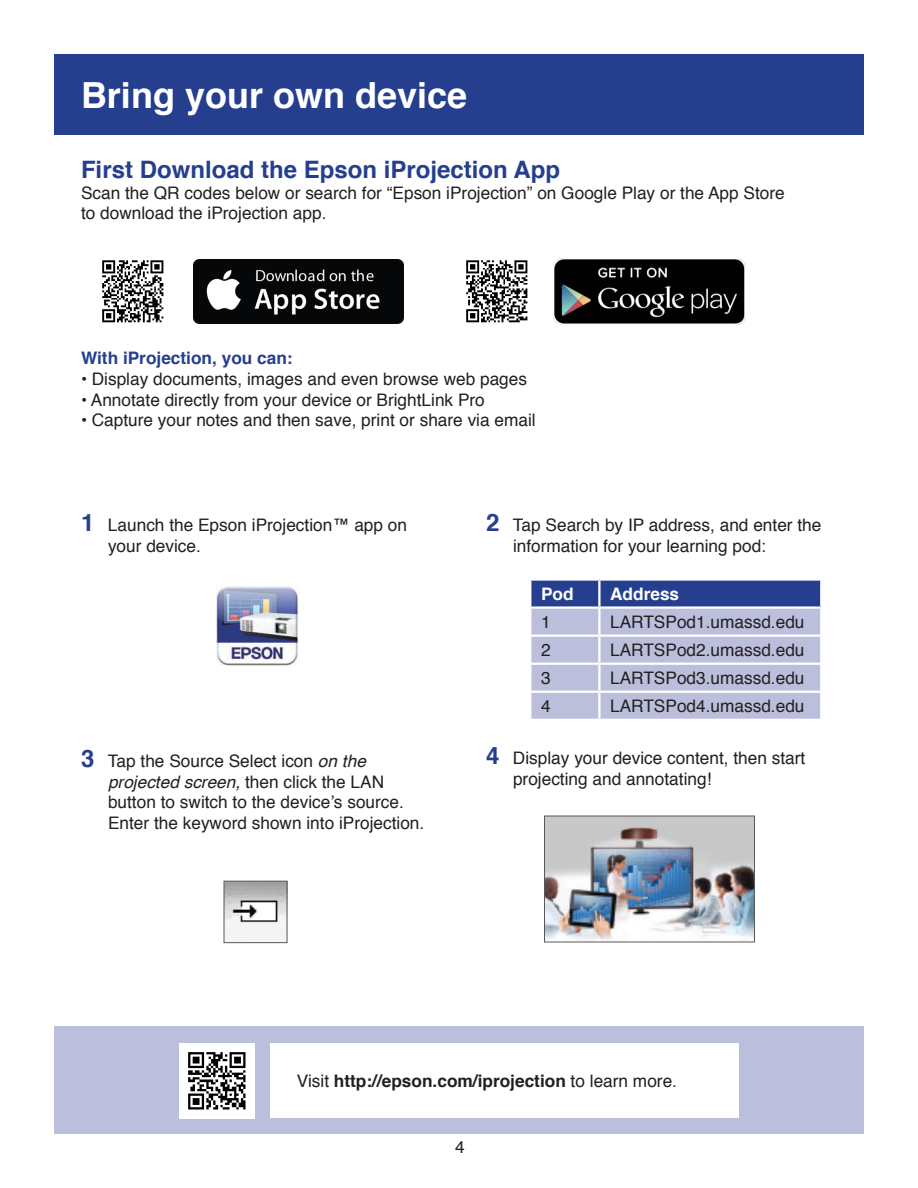
<style>
.page{position:relative;width:918px;height:1188px;background:#fff}
.page>*{position:absolute;margin:0;border:0;box-sizing:border-box;transform-origin:0 0}
.t1{font:700 36px "Helvetica";color:#fff}
.t2{font:700 24px "Helvetica";color:#253f8e}
.t3{font:17.25px/20.7px "Helvetica";color:#231f20}
.t4{font:700 17.25px "Helvetica";color:#231f20}
.t5{font:700 17.25px "Helvetica";color:#253f8e}
.t6{font:700 17.25px "Helvetica";color:#fff}
.s1{font-weight:700;font-size:24px;color:#253f8e}
.s2{font-style:italic}
.s3{font-weight:400}
</style>
<div class="page">
<img style="left:466px;top:260px;width:62px;height:63px">
<img style="left:102px;top:260px;width:62px;height:63px">
<svg style="left:531px;top:581px;width:289px;height:138px;background:#9ea7cd"></svg>
<hr style="left:598px;top:581px;width:3px;height:25px;background:#fff">
<hr style="left:529px;top:606px;width:70px;height:3px;background:#fff">
<hr style="left:599px;top:606px;width:223px;height:3px;background:#fff">
<hr style="left:598px;top:609px;width:3px;height:26px;background:#fff">
<hr style="left:529px;top:635px;width:70px;height:2px;background:#fff">
<hr style="left:599px;top:635px;width:223px;height:2px;background:#fff">
<hr style="left:598px;top:637px;width:3px;height:26px;background:#fff">
<hr style="left:529px;top:663px;width:70px;height:2px;background:#fff">
<hr style="left:599px;top:663px;width:223px;height:2px;background:#fff">
<hr style="left:598px;top:665px;width:3px;height:26px;background:#fff">
<hr style="left:529px;top:691px;width:70px;height:2px;background:#fff">
<hr style="left:599px;top:691px;width:223px;height:2px;background:#fff">
<hr style="left:598px;top:693px;width:3px;height:26px;background:#fff">
<div style="left:54px;top:1026px;width:810px;height:108px;background:#bbbfdc"></div>
<div style="left:54px;top:54px;width:810px;height:81px;background:#253f8e"></div>
<img style="left:217px;top:586px;width:81px;height:80px">
<img style="left:226px;top:883px;width:59px;height:58px">
<div style="left:224px;top:881px;width:63px;height:62px;border:1px solid #57585a"></div>
<img style="left:546px;top:818px;width:207px;height:122px">
<div style="left:544px;top:816px;width:211px;height:126px;border:1px solid #57585a"></div>
<img style="left:554px;top:258px;width:192px;height:67px">
<div style="left:270px;top:1043px;width:469px;height:75px;background:#fff"></div>
<img style="left:193px;top:259px;width:210px;height:65px">
<img style="left:180px;top:1043px;width:75px;height:75px">
<p class="t1" style="left:81px;top:66px;width:388px">Bring your own device</p>
<p class="t2" style="left:81px;top:150px;width:481px">First Download the Epson iProjection App</p>
<p class="t3" style="left:81px;top:183px;width:705px">Scan the QR codes below or search for “Epson iProjection” on Google Play or the App Store to download the iProjection app.</p>
<p class="t5" style="left:81px;top:344px;width:213px">With iProjection, you can:</p>
<p class="t3" style="left:81px;top:369px;width:448px">• Display documents, images and even browse web pages</p>
<p class="t3" style="left:81px;top:390px;width:405px">• Annotate directly from your device or BrightLink Pro</p>
<p class="t3" style="left:81px;top:410px;width:456px">• Capture your notes and then save, print or share via email</p>
<p class="t3" style="left:108px;top:515px;width:301px;text-indent:-27px"><span class="s1">1</span> Launch the Epson iProjection™ app on your device.</p>
<p class="t3" style="left:108px;top:751px;width:318px;text-indent:-27px"><span class="s1">3</span> Tap the Source Select icon <span class="s2">on the projected screen,</span> then click the LAN button to switch to the device’s source.<br>Enter the keyword shown into iProjection.</p>
<p class="t3" style="left:513px;top:515px;width:310px;text-indent:-27px"><span class="s1">2</span> Tap Search by IP address, and enter the information for your learning pod:</p>
<p class="t6" style="left:541px;top:580px;width:34px">Pod</p>
<p class="t6" style="left:610px;top:580px;width:71px">Address</p>
<p class="t3" style="left:541px;top:612px;width:11px">1</p>
<p class="t3" style="left:610px;top:612px;width:196px">LARTSPod1.umassd.edu</p>
<p class="t3" style="left:541px;top:640px;width:11px">2</p>
<p class="t3" style="left:610px;top:640px;width:196px">LARTSPod2.umassd.edu</p>
<p class="t3" style="left:541px;top:668px;width:11px">3</p>
<p class="t3" style="left:610px;top:668px;width:196px">LARTSPod3.umassd.edu</p>
<p class="t3" style="left:541px;top:696px;width:11px">4</p>
<p class="t3" style="left:610px;top:696px;width:196px">LARTSPod4.umassd.edu</p>
<p class="t3" style="left:513px;top:749px;width:294px;text-indent:-27px"><span class="s1">4</span> Display your device content, then start projecting and annotating!</p>
<p class="t4" style="left:297px;top:1067px;width:382px"><span class="s3">Visit</span> http://epson.com/iprojection <span class="s3">to learn more.</span></p>
<p class="t3" style="left:455px;top:1137px;width:11px">4</p>
</div>
